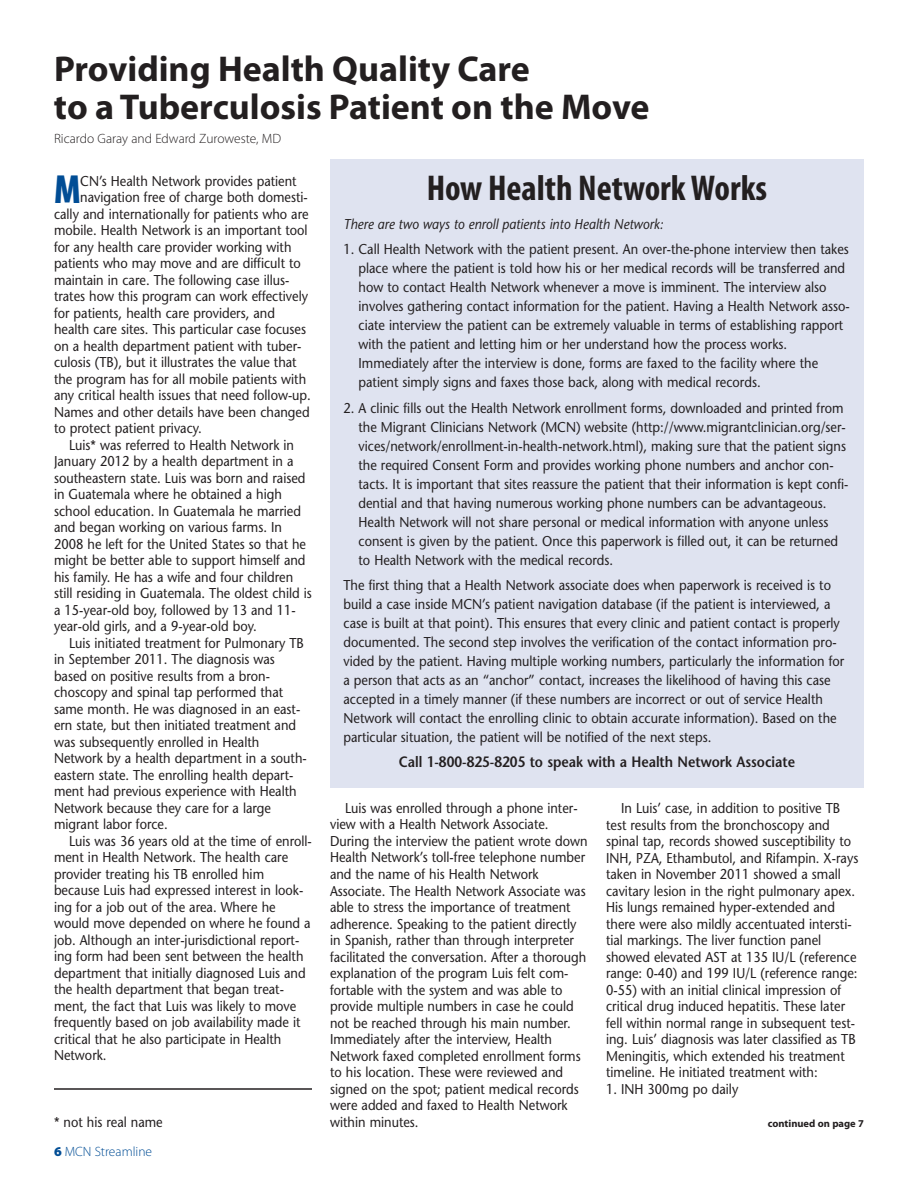
<style>
.page{position:relative;width:918px;height:1188px;background:#fff}
.page>*{position:absolute;margin:0;border:0;box-sizing:border-box;transform-origin:0 0}
.t1{font:900 condensed 40.8px "Myriad Pro";color:#014d95}
.t2{font:700 36px/37.5px "Myriad Pro";color:#231f20}
.t3{font:700 condensed 36px "Myriad Pro";color:#231f20}
.t4{font:600 15px "Stone Sans";color:#231f20;scale:.9 1}
.t5{font:14.25px/16.5px "Stone Sans";color:#231f20;scale:.9 1}
.t6{font:italic 14.25px "Stone Sans";color:#231f20;scale:.9 1}
.t7{font:300 13.5px "Myriad Pro";color:#231f20}
.t8{font:300 13.5px "Myriad Pro";color:#014d95}
.t9{font:700 10.5px "Myriad Pro";color:#231f20}
.s1{font-weight:900}
</style>
<div class="page">
<div style="left:330px;top:159px;width:534px;height:628px;background:#dfe3f0"></div>
<hr style="left:54px;top:1088px;width:258px;height:2px;background:#231f20">
<h2 class="t2" style="left:54px;top:53px;width:597px">Providing Health Quality Care<br>to a Tuberculosis Patient on the Move</h2>
<p class="t7" style="left:54px;top:133px;width:229px">Ricardo Garay and Edward Zuroweste, MD</p>
<h2 class="t3" style="left:427px;top:175px;width:342px">How Health NetworkWorks</h2>
<p class="t6" style="left:344px;top:219px;width:357px">There are two ways to enroll patients into Health Network:</p>
<p class="t5" style="left:359px;top:241px;width:547px;line-height:19px;text-indent:-15px">1. Call Health Network with the patient present. An over-the-phone interview then takes place where the patient is told how his or her medical records will be transferred and how to contact Health Network whenever a move is imminent. The interview also involves gathering contact information for the patient. Having a Health Network asso&shy;ciate interview the patient can be extremely valuable in terms of establishing rapport with the patient and letting him or her understand how the process works.<br>Immediately after the interview is done, forms are faxed to the facility where the patient simply signs and faxes those back, along with medical records.</p>
<p class="t5" style="left:359px;top:400px;width:546px;line-height:19px;text-indent:-15px">2. A clinic fills out the Health Network enrollment forms, downloaded and printed from the Migrant Clinicians Network (MCN) website (http://www.migrantclinician.org/ser&shy;vices/network/enrollment-in-health-network.html), making sure that the patient signs the required Consent Form and provides working phone numbers and anchor con&shy;tacts. It is important that sites reassure the patient that their information is kept confi&shy;dential and that having numerous working phone numbers can be advantageous.<br>Health Network will not share personal or medical information with anyone unless consent is given by the patient. Once this paperwork is filled out, it can be returned to Health Network with the medical records.</p>
<p class="t5" style="left:344px;top:577px;width:558px;line-height:19px">The first thing that a Health Network associate does when paperwork is received is to build a case inside MCN’s patient navigation database (if the patient is interviewed, a case is built at that point). This ensures that every clinic and patient contact is properly documented. The second step involves the verification of the contact information pro&shy;vided by the patient. Having multiple working numbers, particularly the information for a person that acts as an “anchor” contact, increases the likelihood of having this case accepted in a timely manner (if these numbers are incorrect or out of service Health Network will contact the enrolling clinic to obtain accurate information). Based on the particular situation, the patient will be notified of the next steps.</p>
<p class="t4" style="left:399px;top:756px;width:442px">Call 1-800-825-8205 to speak with a Health Network Associate</p>
<h1 class="t1" style="left:54px;top:175px;width:28px">M</h1>
<p class="t5" style="left:80px;top:174px;width:242px">CN’s Health Network provides patient</p>
<p class="t5" style="left:80px;top:191px;width:254px">navigation free of charge both domesti-</p>
<p class="t5" style="left:54px;top:207px;width:284px">cally and internationally for patients who are</p>
<p class="t5" style="left:54px;top:224px;width:283px">mobile. Health Network is an important tool</p>
<p class="t5" style="left:54px;top:240px;width:265px">for any health care provider working with</p>
<p class="t5" style="left:54px;top:257px;width:276px">patients who may move and are difficult to</p>
<p class="t5" style="left:54px;top:273px;width:263px">maintain in care. The following case illus-</p>
<p class="t5" style="left:54px;top:290px;width:284px">trates how this program can work effectively</p>
<p class="t5" style="left:54px;top:306px;width:247px">for patients, health care providers, and</p>
<p class="t5" style="left:54px;top:323px;width:282px">health care sites. This particular case focuses</p>
<p class="t5" style="left:54px;top:339px;width:276px">on a health department patient with tuber-</p>
<p class="t5" style="left:54px;top:356px;width:271px">culosis (TB), but it illustrates the value that</p>
<p class="t5" style="left:54px;top:372px;width:282px">the program has for all mobile patients with</p>
<p class="t5" style="left:54px;top:389px;width:287px">any critical health issues that need follow-up.</p>
<p class="t5" style="left:54px;top:405px;width:286px">Names and other details have been changed</p>
<p class="t5" style="left:54px;top:422px;width:166px">to protect patient privacy.</p>
<p class="t5" style="left:69px;top:438px;width:252px">Luis* was referred to Health Network in</p>
<p class="t5" style="left:54px;top:455px;width:268px">January 2012 by a health department in a</p>
<p class="t5" style="left:54px;top:471px;width:281px">southeastern state. Luis was born and raised</p>
<p class="t5" style="left:54px;top:488px;width:255px">in Guatemala where he obtained a high</p>
<p class="t5" style="left:54px;top:504px;width:276px">school education. In Guatemala he married</p>
<p class="t5" style="left:54px;top:521px;width:255px">and began working on various farms. In</p>
<p class="t5" style="left:54px;top:537px;width:282px">2008 he left for the United States so that he</p>
<p class="t5" style="left:54px;top:554px;width:281px">might be better able to support himself and</p>
<p class="t5" style="left:54px;top:570px;width:267px">his family. He has a wife and four children</p>
<p class="t5" style="left:54px;top:587px;width:288px">still residing in Guatemala. The oldest child is</p>
<p class="t5" style="left:54px;top:603px;width:270px">a 15-year-old boy, followed by 13 and 11-</p>
<p class="t5" style="left:54px;top:620px;width:227px">year-old girls, and a 9-year-old boy.</p>
<p class="t5" style="left:69px;top:636px;width:263px">Luis initiated treatment for Pulmonary TB</p>
<p class="t5" style="left:54px;top:653px;width:247px">in September 2011. The diagnosis was</p>
<p class="t5" style="left:54px;top:669px;width:242px">based on positive results from a bron-</p>
<p class="t5" style="left:54px;top:686px;width:256px">choscopy and spinal tap performed that</p>
<p class="t5" style="left:54px;top:702px;width:275px">same month. He was diagnosed in an east-</p>
<p class="t5" style="left:54px;top:719px;width:271px">ern state, but then initiated treatment and</p>
<p class="t5" style="left:54px;top:735px;width:230px">was subsequently enrolled in Health</p>
<p class="t5" style="left:54px;top:752px;width:282px">Network by a health department in a south-</p>
<p class="t5" style="left:54px;top:768px;width:268px">eastern state. The enrolling health depart-</p>
<p class="t5" style="left:54px;top:785px;width:271px">ment had previous experience with Health</p>
<p class="t5" style="left:54px;top:801px;width:243px">Network because they care for a large</p>
<p class="t5" style="left:54px;top:818px;width:128px">migrant labor force.</p>
<p class="t5" style="left:69px;top:834px;width:271px">Luis was 36 years old at the time of enroll-</p>
<p class="t5" style="left:54px;top:851px;width:262px">ment in Health Network. The health care</p>
<p class="t5" style="left:54px;top:867px;width:235px">provider treating his TB enrolled him</p>
<p class="t5" style="left:54px;top:884px;width:278px">because Luis had expressed interest in look-</p>
<p class="t5" style="left:54px;top:900px;width:248px">ing for a job out of the area. Where he</p>
<p class="t5" style="left:54px;top:917px;width:287px">would move depended on where he found a</p>
<p class="t5" style="left:54px;top:933px;width:274px">job. Although an inter-jurisdictional report-</p>
<p class="t5" style="left:54px;top:950px;width:279px">ing form had been sent between the health</p>
<p class="t5" style="left:54px;top:966px;width:281px">department that initially diagnosed Luis and</p>
<p class="t5" style="left:54px;top:983px;width:257px">the health department that began treat-</p>
<p class="t5" style="left:54px;top:999px;width:271px">ment, the fact that Luis was likely to move</p>
<p class="t5" style="left:54px;top:1016px;width:275px">frequently based on job availability made it</p>
<p class="t5" style="left:54px;top:1032px;width:254px">critical that he also participate in Health</p>
<p class="t5" style="left:54px;top:1049px;width:60px">Network.</p>
<p class="t5" style="left:330px;top:801px;width:288px;text-indent:15px">Luis was enrolled through a phone inter&shy;view with a Health Network Associate.<br>During the interview the patient wrote down Health Network’s toll-free telephone number and the name of his Health Network Associate. The Health Network Associate was able to stress the importance of treatment adherence. Speaking to the patient directly in Spanish, rather than through interpreter facilitated the conversation. After a thorough explanation of the program Luis felt com&shy;fortable with the system and was able to provide multiple numbers in case he could not be reached through his main number.<br>Immediately after the interview, Health Network faxed completed enrollment forms to his location. These were reviewed and signed on the spot; patient medical records were added and faxed to Health Network within minutes.</p>
<p class="t5" style="left:606px;top:801px;width:282px;text-indent:15px">In Luis’ case, in addition to positive TB test results from the bronchoscopy and spinal tap, records showed susceptibility to INH, PZA, Ethambutol, and Rifampin. X-rays taken in November 2011 showed a small cavitary lesion in the right pulmonary apex.<br>His lungs remained hyper-extended and there were also mildly accentuated intersti&shy;tial markings. The liver function panel showed elevated AST at 135 IU/L (reference range: 0-40) and 199 IU/L (reference range:<br>0-55) with an initial clinical impression of critical drug induced hepatitis. These later fell within normal range in subsequent test&shy;ing. Luis’ diagnosis was later classified as TB Meningitis, which extended his treatment timeline. He initiated treatment with:</p>
<p class="t5" style="left:606px;top:1082px;width:148px">1. INH 300mg po daily</p>
<p class="t5" style="left:54px;top:1115px;width:122px">* not his real name</p>
<p class="t9" style="left:768px;top:1119px;width:98px">continued on page 7</p>
<p class="t8" style="left:54px;top:1147px;width:100px"><span class="s1">6</span> MCN Streamline</p>
</div>
